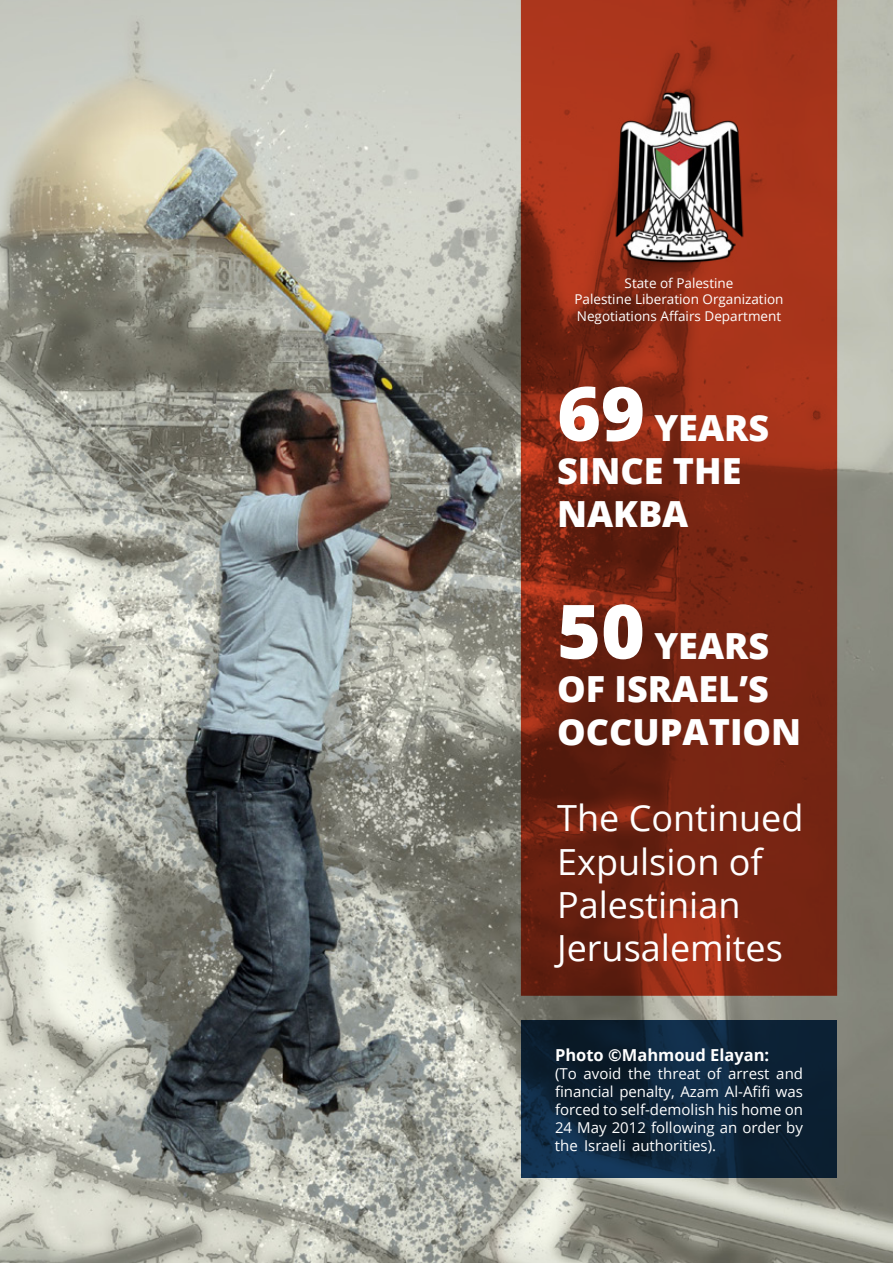
<style>
.page{position:relative;width:893px;height:1263px;background:#fff}
.page>*{position:absolute;margin:0;border:0;box-sizing:border-box;transform-origin:0 0}
.t1{font:800 36px/43.2px "Open Sans";color:#fff}
.t2{font:36px/43.2px "Open Sans";color:#fff}
.t3{font:700 16.5px "Open Sans";color:#fff}
.t4{font:15px/18px "Open Sans";color:#fff;text-align:justify}
.t5{font:13.5px/16.2px "Open Sans";color:#fff;text-align:center}
.s1{font-size:75px}
</style>
<div class="page">
<img style="left:0;top:0;width:893px;height:1263px">
<svg style="left:521px;top:0;width:316px;height:996px;background:#842914"></svg>
<img style="left:610px;top:83px;width:138px;height:188px">
<svg style="left:521px;top:1020px;width:316px;height:158px;background:#0d2439"></svg>
<p class="t5" style="left:574px;top:275px;width:211px">State of Palestine<br>Palestine Liberation Organization<br>Negotiations Affairs Department</p>
<h1 class="t1" style="left:557px;top:404px;width:214px"><span class="s1">69</span> YEARS<br>SINCE THE<br>NAKBA</h1>
<h1 class="t1" style="left:557px;top:622px;width:246px"><span class="s1">50</span> YEARS<br>OF ISRAEL’S<br>OCCUPATION</h1>
<h1 class="t2" style="left:557px;top:796px;width:248px">The Continued<br>Expulsion of<br>Palestinian<br>Jerusalemites</h1>
<p class="t3" style="left:555px;top:1044px;width:216px">Photo ©Mahmoud Elayan:</p>
<p class="t4" style="left:555px;top:1064px;width:250px">(To avoid the threat of arrest and financial penalty, Azam Al-Afifi was forced to self-demolish his home on 24 May 2012 following an order by the Israeli authorities).</p>
</div>
